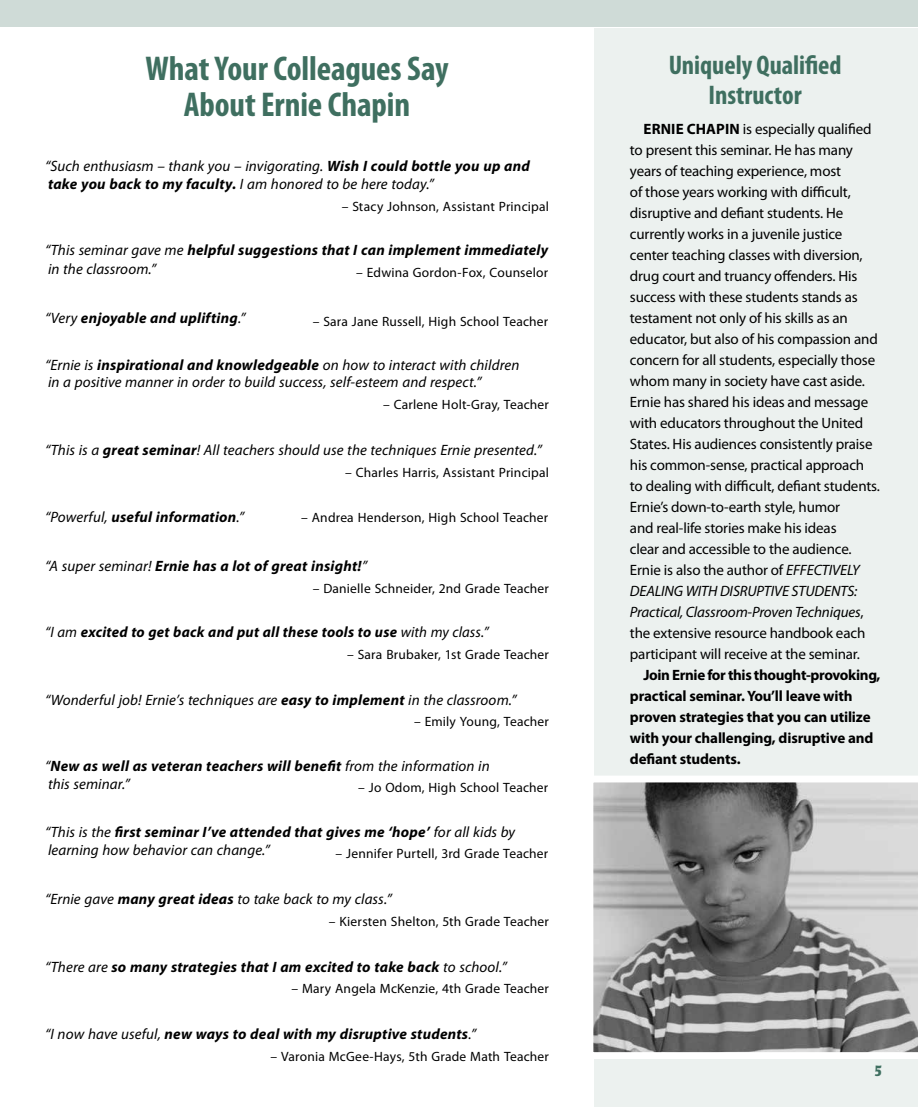
<style>
.page{position:relative;width:918px;height:1107px;background:#fff}
.page>*{position:absolute;margin:0;border:0;box-sizing:border-box;transform-origin:0 0}
.t1{font:700 condensed 34.5px/36px "Myriad Pro";letter-spacing:-.005em;color:#3f6f60;text-align:center}
.t2{font:700 condensed 27px/30px "Myriad Pro";color:#3f6f60;text-align:center}
.t3{font:15px/21px "Myriad Pro";letter-spacing:-.01em;color:#000}
.t4{font:italic 15px/18.8px "Myriad Pro";letter-spacing:.005em;color:#000}
.t5{font:italic 700 15px/18.8px "Myriad Pro";letter-spacing:.015em;color:#000}
.t6{font:700 15px/21px "Myriad Pro";letter-spacing:-.01em;color:#000}
.t7{font:700 condensed 15px "Laudatio BQ";color:#3f6f60}
.t8{font:13.5px "Myriad Pro";letter-spacing:.015em;color:#000}
.s1{font-weight:700}
.s2{font-weight:400}
.s3{font-style:italic}
</style>
<div class="page">
<div style="left:0;top:0;width:918px;height:27px;background:#cfdbd7"></div>
<div style="left:594px;top:28px;width:324px;height:1079px;background:#ecf1ef"></div>
<svg style="left:593px;top:776px;width:325px;height:283px;background:#9a9a9a"></svg>
<h1 class="t1" style="left:146px;top:50px;width:304px">What Your Colleagues Say<br>About Ernie Chapin</h1>
<p class="t4" style="left:45px;top:156px;width:486px">“Such enthusiasm – thank you – invigorating. <span class="s1">Wish I could bottle you up and take you back to my faculty.</span> I am honored to be here today.”</p>
<p class="t8" style="left:342px;top:198px;width:209px">– Stacy Johnson, Assistant Principal</p>
<p class="t5" style="left:45px;top:240px;width:505px"><span class="s2">“This seminar gave me</span> helpful suggestions that I can implement immediately <span class="s2">in the classroom.”</span></p>
<p class="t8" style="left:356px;top:264px;width:194px">– Edwina Gordon‑Fox, Counselor</p>
<p class="t5" style="left:45px;top:308px;width:202px"><span class="s2">“Very</span> enjoyable and uplifting<span class="s2">.”</span></p>
<p class="t8" style="left:313px;top:313px;width:237px">– Sara Jane Russell, High School Teacher</p>
<p class="t4" style="left:45px;top:356px;width:476px;line-height:17.2px">“Ernie is <span class="s1">inspirational and knowledgeable</span> on how to interact with children in a positive manner in order to build success, self‑esteem and respect.”</p>
<p class="t8" style="left:383px;top:396px;width:167px">– Carlene Holt‑Gray, Teacher</p>
<p class="t4" style="left:45px;top:440px;width:498px">“This is a <span class="s1">great seminar</span>! All teachers should use the techniques Ernie presented.”</p>
<p class="t8" style="left:345px;top:464px;width:205px">– Charles Harris, Assistant Principal</p>
<p class="t5" style="left:45px;top:507px;width:201px"><span class="s2">“Powerful,</span> useful information<span class="s2">.”</span></p>
<p class="t8" style="left:301px;top:510px;width:249px">– Andrea Henderson, High School Teacher</p>
<p class="t5" style="left:45px;top:556px;width:324px"><span class="s2">“A super seminar!</span> Ernie has a lot of great insight!<span class="s2">”</span></p>
<p class="t8" style="left:313px;top:580px;width:238px">– Danielle Schneider, 2nd Grade Teacher</p>
<p class="t5" style="left:45px;top:622px;width:445px"><span class="s2">“I am</span> excited to get back and put all these tools to use <span class="s2">with my class.”</span></p>
<p class="t8" style="left:347px;top:646px;width:203px">– Sara Brubaker, 1st Grade Teacher</p>
<p class="t4" style="left:45px;top:690px;width:473px">“Wonderful job! Ernie’s techniques are <span class="s1">easy to implement</span> in the classroom.”</p>
<p class="t8" style="left:414px;top:714px;width:136px">– Emily Young, Teacher</p>
<p class="t5" style="left:45px;top:756px;width:446px"><span class="s2">“</span>New as well as veteran teachers will benefit <span class="s2">from the information in this seminar.”</span></p>
<p class="t8" style="left:358px;top:780px;width:192px">– Jo Odom, High School Teacher</p>
<p class="t4" style="left:45px;top:822px;width:472px">“This is the <span class="s1">first seminar I’ve attended that gives me ‘hope’</span> for all kids by learning how behavior can change.”</p>
<p class="t8" style="left:336px;top:846px;width:214px">– Jennifer Purtell, 3rd Grade Teacher</p>
<p class="t4" style="left:45px;top:889px;width:348px">“Ernie gave <span class="s1">many great ideas</span> to take back to my class.”</p>
<p class="t8" style="left:329px;top:913px;width:222px">– Kiersten Shelton, 5th Grade Teacher</p>
<p class="t5" style="left:45px;top:957px;width:463px"><span class="s2">“There are</span> so many strategies that I am excited to take back <span class="s2">to school.”</span></p>
<p class="t8" style="left:292px;top:981px;width:259px">– Mary Angela McKenzie, 4th Grade Teacher</p>
<p class="t5" style="left:45px;top:1024px;width:433px"><span class="s2">“I now have useful,</span> new ways to deal with my disruptive students<span class="s2">.”</span></p>
<p class="t8" style="left:271px;top:1048px;width:280px">– Varonia McGee‑Hays, 5th Grade Math Teacher</p>
<h2 class="t2" style="left:669px;top:50px;width:174px">Uniquely Qualified<br>Instructor</h2>
<p class="t3" style="left:630px;top:118px;width:252px;text-indent:14px"><span class="s1">ERNIE CHAPIN</span> is especially qualified to present this seminar. He has many years of teaching experience, most<br>of those years working with difficult, disruptive and defiant students. He currently works in a juvenile justice center teaching classes with diversion, drug court and truancy offenders. His success with these students stands as testament not only of his skills as an educator, but also of his compassion and concern for all students, especially those whom many in society have cast aside.<br>Ernie has shared his ideas and message with educators throughout the United States. His audiences consistently praise his common‑sense, practical approach to dealing with difficult, defiant students.<br>Ernie’s down‑to‑earth style, humor<br>and real‑life stories make his ideas<br>clear and accessible to the audience.<br>Ernie is also the author of <span class="s3">EFFECTIVELY DEALING WITH DISRUPTIVE STUDENTS:<br>Practical, Classroom‑Proven Techniques</span>, the extensive resource handbook each participant will receive at the seminar.</p>
<p class="t6" style="left:630px;top:664px;width:252px;text-indent:14px">Join Ernie for this thought‑provoking, practical seminar. You’ll leave with proven strategies that you can utilize with your challenging, disruptive and defiant students.</p>
<p class="t7" style="left:874px;top:1062px;width:9px">5</p>
<p class="t7" style="left:876px;top:1073px;width:9px">5</p>
</div>
